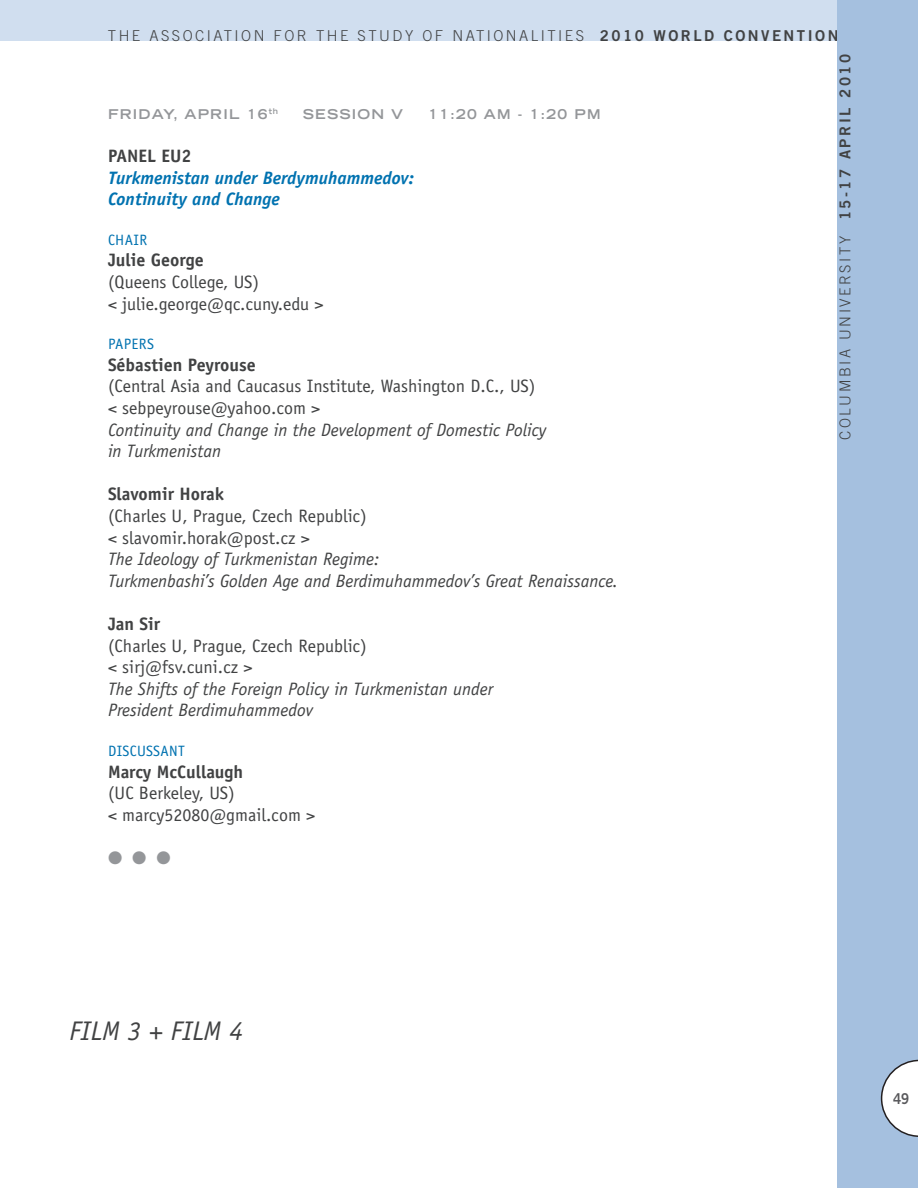
<style>
.page{position:relative;width:918px;height:1188px;background:#fff}
.page>*{position:absolute;margin:0;border:0;box-sizing:border-box;transform-origin:0 0}
.t1{font:italic 27px "Officina Sans";color:#414243}
.t2{font:18px/21.6px "Officina Sans";color:#414243}
.t3{font:italic 18px/21.6px "Officina Sans";color:#414243}
.t4{font:700 18px "Officina Sans";color:#414243}
.t5{font:italic 700 18px/21.6px "Officina Sans";color:#0072b0}
.t6{font:18px "Zapf Dingbats";color:#949699}
.t7{font:300 15px "Trade Gothic";letter-spacing:.165em;color:#414243}
.t8{font:15px "Officina Sans";letter-spacing:.025em;color:#0072b0}
.t9{font:15px "Trade Gothic Bold Two";color:#59595c;scale:.9 1}
.t10{font:700 expanded 13.5px "Trade Gothic LH";letter-spacing:.09em;color:#949699}
.s1{font-family:"Trade Gothic Bold Two";font-weight:400}
</style>
<div class="page">
<div style="left:0;top:0;width:918px;height:40px;background:#d0deef"></div>
<div style="left:838px;top:0;width:80px;height:1188px;background:#a5c0df"></div>
<svg style="left:881px;top:1060px;width:37px;height:77px"></svg>
<p class="t7" style="left:108px;top:26px;width:732px">THE ASSOCIATION FOR THE STUDY OF NATIONALITIES <span class="s1">2010 WORLD CONVENTION</span></p>
<p class="t10" style="left:108px;top:105px;width:24px">FRIDA</p>
<p class="t10" style="left:163px;top:105px;width:46px">Y, APRIL</p>
<p class="t10" style="left:247px;top:105px;width:33px">16<sup>TH</sup></p>
<p class="t10" style="left:303px;top:105px;width:25px">SESSION</p>
<p class="t10" style="left:391px;top:105px;width:14px">V</p>
<p class="t10" style="left:428px;top:105px;width:174px">11:20 AM - 1:20 PM</p>
<p class="t4" style="left:108px;top:145px;width:85px">PANEL EU2</p>
<p class="t5" style="left:108px;top:167px;width:308px">Turkmenistan under Berdymuhammedov:<br>Continuity and Change</p>
<p class="t8" style="left:108px;top:231px;width:41px">CHAIR</p>
<p class="t4" style="left:108px;top:249px;width:97px">Julie George</p>
<p class="t2" style="left:108px;top:271px;width:217px">(Queens College, US)<br>&lt; julie.george@qc.cuny.edu &gt;</p>
<p class="t8" style="left:108px;top:335px;width:48px">PAPERS</p>
<p class="t4" style="left:108px;top:353px;width:149px">Sébastien Peyrouse</p>
<p class="t2" style="left:108px;top:376px;width:429px">(Central Asia and Caucasus Institute, Washington D.C., US) &lt; sebpeyrouse@yahoo.com &gt;</p>
<p class="t3" style="left:108px;top:419px;width:440px">Continuity and Change in the Development of Domestic Policy in Turkmenistan</p>
<p class="t4" style="left:108px;top:483px;width:118px">Slavomir Horak</p>
<p class="t2" style="left:108px;top:505px;width:260px">(Charles U, Prague, Czech Republic) &lt; slavomir.horak@post.cz &gt;</p>
<p class="t3" style="left:108px;top:548px;width:512px">The Ideology of Turkmenistan Regime:<br>Turkmenbashi’s Golden Age and Berdimuhammedov’s Great Renaissance.</p>
<p class="t4" style="left:108px;top:613px;width:54px">Jan Sir</p>
<p class="t2" style="left:108px;top:635px;width:260px">(Charles U, Prague, Czech Republic) &lt; sirj@fsv.cuni.cz &gt;</p>
<p class="t3" style="left:108px;top:678px;width:387px">The Shifts of the Foreign Policy in Turkmenistan under<br>President Berdimuhammedov</p>
<p class="t8" style="left:108px;top:742px;width:78px">DISCUSSANT</p>
<p class="t4" style="left:108px;top:760px;width:137px">Marcy McCullaugh</p>
<p class="t2" style="left:108px;top:782px;width:209px">(UC Berkeley, US)<br>&lt; marcy52080@gmail.com &gt;</p>
<p class="t6" style="left:108px;top:849px;width:64px">● ● ●</p>
<p class="t7" style="left:836px;top:440px;width:387px;rotate:-90deg">columbia university <span class="s1">15-17 april 2010</span></p>
<h1 class="t1" style="left:69px;top:1015px;width:175px">FILM 3 + FILM 4</h1>
<p class="t9" style="left:893px;top:1089px;width:20px">49</p>
</div>
